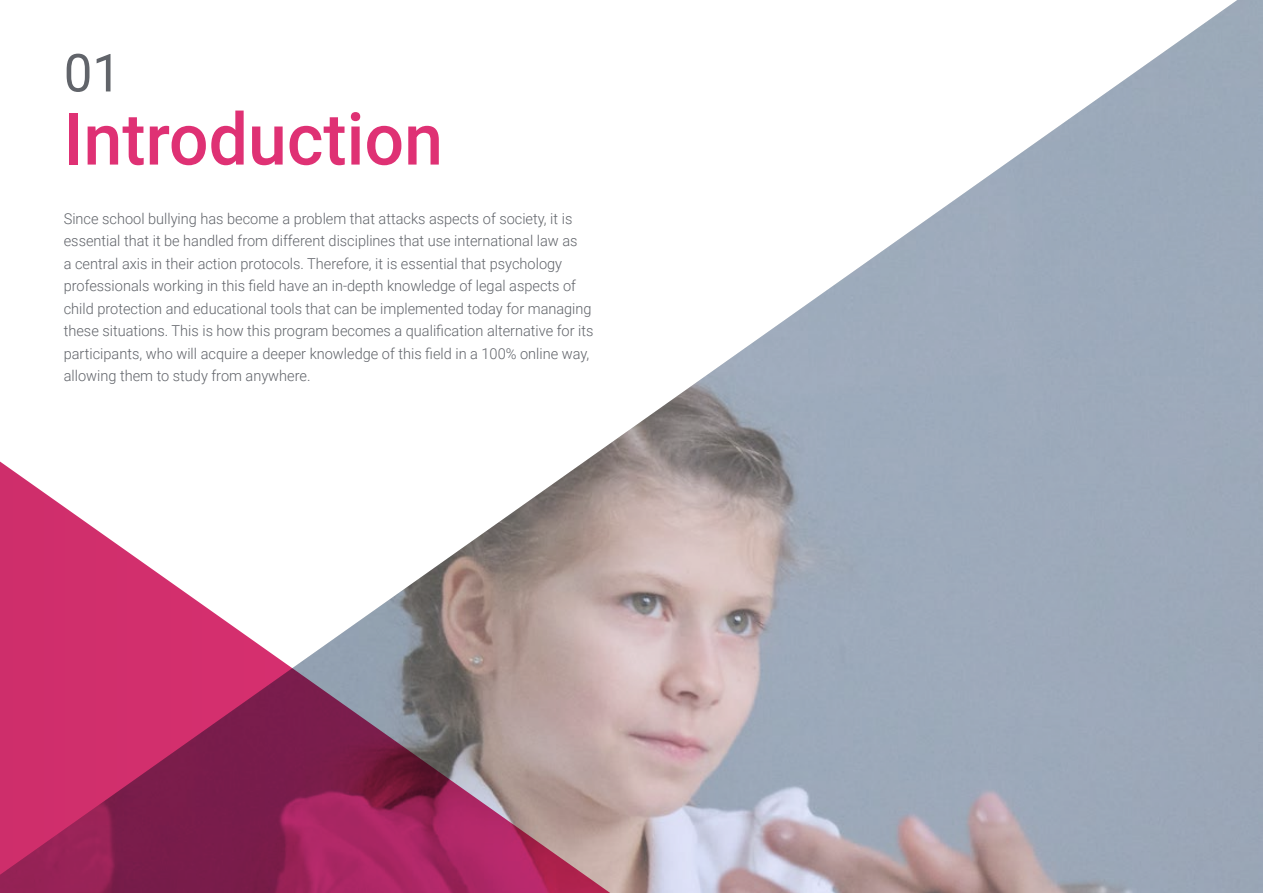
<style>
.page{position:relative;width:1263px;height:893px;background:#fff}
.page>*{position:absolute;margin:0;border:0;box-sizing:border-box;transform-origin:0 0}
.t1{font:500 72px "Roboto";color:#df3174}
.t2{font:52.5px "Roboto";color:#61646a}
.t3{font:300 15px/22.5px "Roboto";color:#61646a}
</style>
<div class="page">
<img style="left:606px;top:0;width:657px;height:893px">
<svg style="left:0;top:446px;width:640px;height:447px"></svg>
<h2 class="t2" style="left:64px;top:36px;width:59px">01</h2>
<h1 class="t1" style="left:64px;top:89px;width:381px">Introduction</h1>
<p class="t3" style="left:64px;top:207px;width:531px">Since school bullying has become a problem that attacks aspects of society, it is essential that it be handled from different disciplines that use international law as<br>a central axis in their action protocols. Therefore, it is essential that psychology professionals working in this field have an in-depth knowledge of legal aspects of child protection and educational tools that can be implemented today for managing these situations. This is how this program becomes a qualification alternative for its participants, who will acquire a deeper knowledge of this field in a 100% online way, allowing them to study from anywhere.</p>
</div>
